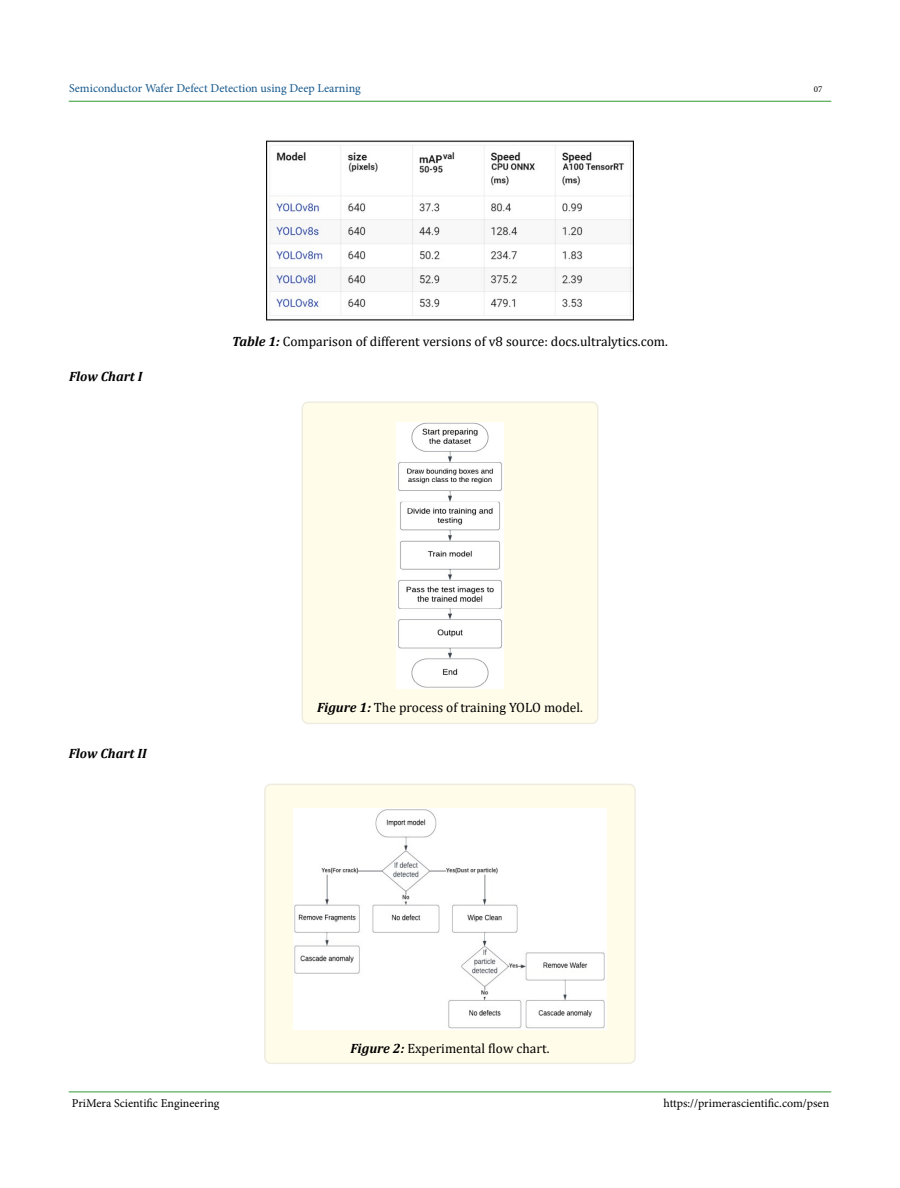
<style>
.page{position:relative;width:900px;height:1188px;background:#fff}
.page>*{position:absolute;margin:0;border:0;box-sizing:border-box;transform-origin:0 0}
.t1{font:13.5px "Cambria";color:#000}
.t2{font:italic 700 13.5px "Cambria";color:#000}
.t3{font:12px "Minion Pro";color:#000}
.t4{font:12px "Minion Pro";color:#15588c}
.t5{font:9px "Minion Pro";color:#000}
.s1{font-weight:700;font-style:italic}
</style>
<div class="page">
<hr style="left:69px;top:1092px;width:762px;height:1px;background:#393">
<hr style="left:69px;top:101px;width:762px;height:1px;background:#393">
<img style="left:266px;top:140px;width:368px;height:181px">
<div style="left:302px;top:402px;width:296px;height:321px;background:#fffde9;border-radius:6px"></div>
<div style="left:302px;top:401px;width:296px;height:323px;border:2px solid #eeece1;border-radius:6px"></div>
<img style="left:397px;top:423px;width:106px;height:265px">
<div style="left:265px;top:784px;width:370px;height:279px;background:#fffde9;border-radius:6px"></div>
<div style="left:264px;top:784px;width:372px;height:280px;border:2px solid #eeece1;border-radius:6px"></div>
<img style="left:294px;top:808px;width:312px;height:222px">
<p class="t4" style="left:69px;top:80px;width:293px">Semiconductor Wafer Defect Detection using Deep Learning</p>
<p class="t5" style="left:814px;top:83px;width:10px">07</p>
<p class="t2" style="left:69px;top:367px;width:75px">Flow Chart I</p>
<p class="t1" style="left:232px;top:333px;width:437px"><span class="s1">Table 1:</span> Comparison of different versions of v8 source: docs.ultralytics.com.</p>
<p class="t2" style="left:69px;top:744px;width:80px">Flow Chart II</p>
<p class="t1" style="left:317px;top:699px;width:267px"><span class="s1">Figure 1:</span> The process of training YOLO model.</p>
<p class="t1" style="left:350px;top:1041px;width:201px"><span class="s1">Figure 2:</span> Experimental flow chart.</p>
<p class="t3" style="left:72px;top:1095px;width:149px">PriMera Scientific Engineering</p>
<p class="t3" style="left:664px;top:1095px;width:167px">https://primerascientific.com/psen</p>
</div>
